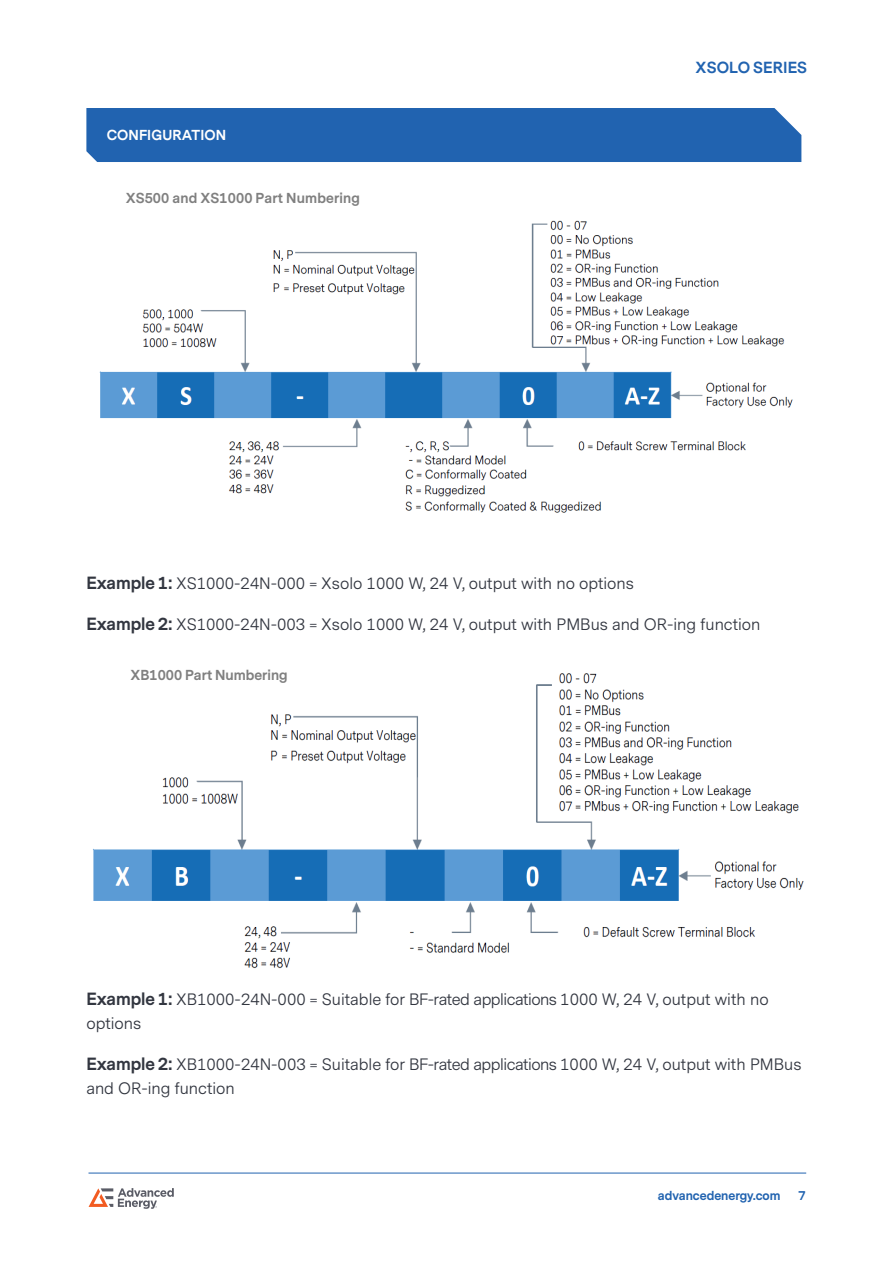
<style>
.page{position:relative;width:893px;height:1263px;background:#fff}
.page>*{position:absolute;margin:0;border:0;box-sizing:border-box;transform-origin:0 0}
.AE___Page_Body{font:16.5px/24px "Messina Sans";color:#323640}
.t1{font:700 15px "Messina Sans";letter-spacing:.01em;color:#2163b0}
.t2{font:700 13.5px "Messina Sans";letter-spacing:.01em;color:#808080}
.Heading_1{font:700 13.5px "Messina Sans";letter-spacing:.01em;color:#fff}
.t3{font:700 12px "Messina Sans";color:#2163b0}
.s1{font-weight:700}
</style>
<div class="page">
<hr style="left:88px;top:1172px;width:718px;height:1px;background:#2163b0">
<svg style="left:89px;top:1188px;width:85px;height:21px"></svg>
<div style="left:86px;top:108px;width:715px;height:54px;background:#2163b0"></div>
<img style="left:99px;top:220px;width:694px;height:293px">
<img style="left:93px;top:673px;width:711px;height:296px">
<p class="Heading_1" style="left:107px;top:125px;width:121px">CONFIGURATION</p>
<p class="t2" style="left:126px;top:189px;width:236px">XS500 and XS1000 Part Numbering</p>
<p class="t1" style="left:695px;top:57px;width:113px">XSOLO SERIES</p>
<p class="AE___Page_Body" style="left:86px;top:572px;width:549px"><span class="s1">Example 1:</span> XS1000-24N-000 = Xsolo 1000 W, 24 V, output with no options</p>
<p class="AE___Page_Body" style="left:86px;top:613px;width:676px"><span class="s1">Example 2:</span> XS1000-24N-003 = Xsolo 1000 W, 24 V, output with PMBus and OR-ing function</p>
<p class="t2" style="left:131px;top:665px;width:158px">XB1000 Part Numbering</p>
<p class="AE___Page_Body" style="left:86px;top:987px;width:684px"><span class="s1">Example 1:</span> XB1000-24N-000 = Suitable for BF-rated applications 1000 W, 24 V, output with no options</p>
<p class="AE___Page_Body" style="left:86px;top:1053px;width:717px"><span class="s1">Example 2:</span> XB1000-24N-003 = Suitable for BF-rated applications 1000 W, 24 V, output with PMBus and OR-ing function</p>
<p class="t3" style="left:658px;top:1187px;width:124px">advancedenergy.com</p>
<p class="t3" style="left:798px;top:1187px;width:9px">7</p>
</div>
